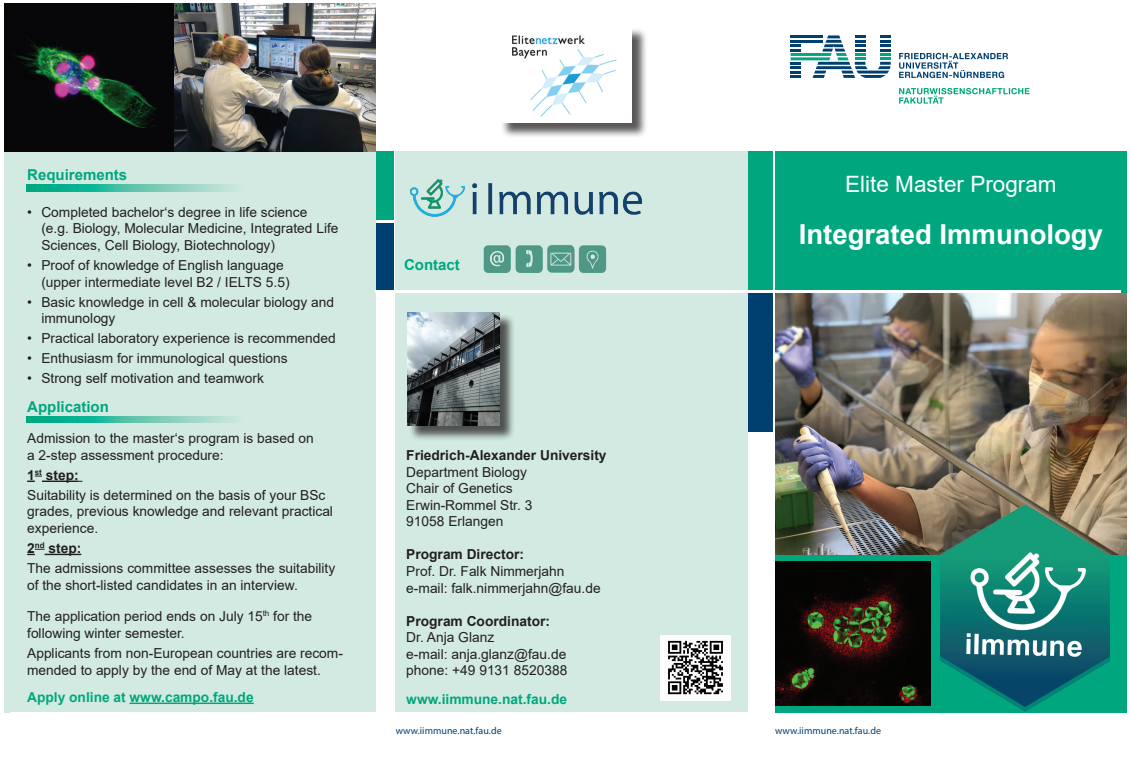
<style>
.page{position:relative;width:1131px;height:766px;background:#fff}
.page>*{position:absolute;margin:0;border:0;box-sizing:border-box;transform-origin:0 0}
.t1{font:700 27.5px "Arial";color:#fff}
.t2{font:22.5px "Arial";color:#fff}
.t3{font:700 15px "Arial";color:#00a77e}
.t4{font:13.75px/16.5px "Arial";color:#231f20}
.t5{font:700 13.75px "Arial";color:#231f20}
.t6{font:700 13.75px "Arial";color:#00a77e}
.t7{font:10px "Myriad Pro";letter-spacing:.005em;color:#004071}
.s1{font-weight:700}
</style>
<div class="page">
<div style="left:4px;top:151px;width:372px;height:561px;background:#d2eae2"></div>
<svg style="left:27px;top:475px;width:15px;height:7px"></svg>
<hr style="left:42px;top:480px;width:37px;height:2px;background:#231f20">
<svg style="left:27px;top:548px;width:18px;height:7px"></svg>
<hr style="left:45px;top:553px;width:36px;height:2px;background:#231f20">
<hr style="left:130px;top:702px;width:124px;height:1px;background:#00a77e">
<div style="left:775px;top:291px;width:351px;height:421px;background:#00a77e"></div>
<img style="left:775px;top:293px;width:351px;height:261px">
<div style="left:775px;top:151px;width:351px;height:140px;background:#00a77e"></div>
<div style="left:748px;top:151px;width:24px;height:140px;background:#00a77e"></div>
<div style="left:748px;top:291px;width:24px;height:141px;background:#004071"></div>
<hr style="left:748px;top:290px;width:372px;height:2px;background:#fff">
<div style="left:376px;top:221px;width:17px;height:70px;background:#004071"></div>
<div style="left:376px;top:151px;width:17px;height:70px;background:#00a77e"></div>
<div style="left:395px;top:291px;width:353px;height:421px;background:#d2eae2"></div>
<div style="left:395px;top:151px;width:353px;height:140px;background:#d2eae2"></div>
<hr style="left:376px;top:290px;width:372px;height:2px;background:#fff">
<svg style="left:376px;top:220px;width:17px;height:2px"></svg>
<svg style="left:899px;top:53px;width:108px;height:25px"></svg>
<svg style="left:790px;top:35px;width:100px;height:43px"></svg>
<svg style="left:899px;top:88px;width:130px;height:16px"></svg>
<img style="left:775px;top:561px;width:155px;height:144px">
<img style="left:483px;top:245px;width:124px;height:28px">
<img style="left:4px;top:4px;width:171px;height:147px">
<img style="left:175px;top:4px;width:201px;height:147px">
<svg style="left:27px;top:185px;width:207px;height:6px"></svg>
<svg style="left:27px;top:416px;width:207px;height:6px"></svg>
<div style="left:409px;top:314px;width:106px;height:127px;background:#231f20;opacity:.75"></div>
<img style="left:407px;top:312px;width:92px;height:113px">
<img style="left:661px;top:635px;width:69px;height:65px">
<div style="left:501px;top:28px;width:146px;height:111px;background:#231f20;opacity:.75"></div>
<img style="left:501px;top:28px;width:130px;height:95px">
<img style="left:410px;top:179px;width:232px;height:38px">
<img style="left:940px;top:504px;width:169px;height:207px">
<p class="t3" style="left:27px;top:164px;width:102px">Requirements</p>
<p class="t4" style="left:41px;top:204px;width:299px;text-indent:-14px">• Completed bachelor‘s degree in life science<br>(e.g. Biology, Molecular Medicine, Integrated Life<br>Sciences, Cell Biology, Biotechnology)</p>
<p class="t4" style="left:41px;top:257px;width:250px;text-indent:-14px">• Proof of knowledge of English language (upper intermediate level B2 / IELTS 5.5)</p>
<p class="t4" style="left:41px;top:293px;width:294px;text-indent:-14px">• Basic knowledge in cell &amp; molecular biology and immunology</p>
<p class="t4" style="left:27px;top:330px;width:310px">• Practical laboratory experience is recommended</p>
<p class="t4" style="left:27px;top:350px;width:262px">• Enthusiasm for immunological questions</p>
<p class="t4" style="left:27px;top:370px;width:238px">• Strong self motivation and teamwork</p>
<p class="t3" style="left:27px;top:396px;width:83px">Application</p>
<p class="t4" style="left:27px;top:430px;width:288px">Admission to the master‘s program is based on a 2-step assessment procedure:</p>
<p class="t4" style="left:27px;top:465px;width:300px;line-height:20px"><span class="s1">1</span><sup>st</sup> <span class="s1">step:<br></span>Suitability is determined on the basis of your BSc</p>
<p class="t4" style="left:27px;top:503px;width:307px">grades, previous knowledge and relevant practical experience.</p>
<p class="t4" style="left:27px;top:538px;width:309px;line-height:20px"><span class="s1">2</span><sup>nd</sup> <span class="s1">step:<br></span>The admissions committee assesses the suitability</p>
<p class="t4" style="left:27px;top:576px;width:272px">of the short-listed candidates in an interview.</p>
<p class="t4" style="left:27px;top:606px;width:286px;line-height:17.5px">The application period ends on July 15<sup>th</sup> for the following winter semester.</p>
<p class="t4" style="left:27px;top:644px;width:317px">Applicants from non-European countries are recom&shy;mended to apply by the end of May at the latest.</p>
<p class="t6" style="left:27px;top:687px;width:228px">Apply online at www.campo.fau.de</p>
<p class="t3" style="left:404px;top:254px;width:57px">Contact</p>
<p class="t5" style="left:406px;top:445px;width:202px">Friedrich-Alexander University</p>
<p class="t4" style="left:406px;top:463px;width:128px">Department Biology<br>Chair of Genetics<br>Erwin-Rommel Str. 3<br>91058 Erlangen</p>
<p class="t5" style="left:406px;top:544px;width:119px">Program Director:</p>
<p class="t4" style="left:406px;top:562px;width:196px">Prof. Dr. Falk Nimmerjahn e-mail: falk.nimmerjahn@fau.de</p>
<p class="t5" style="left:406px;top:610px;width:145px">Program Coordinator:</p>
<p class="t4" style="left:406px;top:628px;width:162px">Dr. Anja Glanz<br>e-mail: anja.glanz@fau.de phone: +49 9131 8520388</p>
<p class="t6" style="left:406px;top:689px;width:162px">www.iimmune.nat.fau.de</p>
<h2 class="t2" style="left:845px;top:169px;width:213px">Elite Master Program</h2>
<h1 class="t1" style="left:798px;top:214px;width:306px">Integrated Immunology</h1>
<p class="t7" style="left:395px;top:724px;width:107px">www.iimmune.nat.fau.de</p>
<p class="t7" style="left:775px;top:724px;width:107px">www.iimmune.nat.fau.de</p>
</div>
